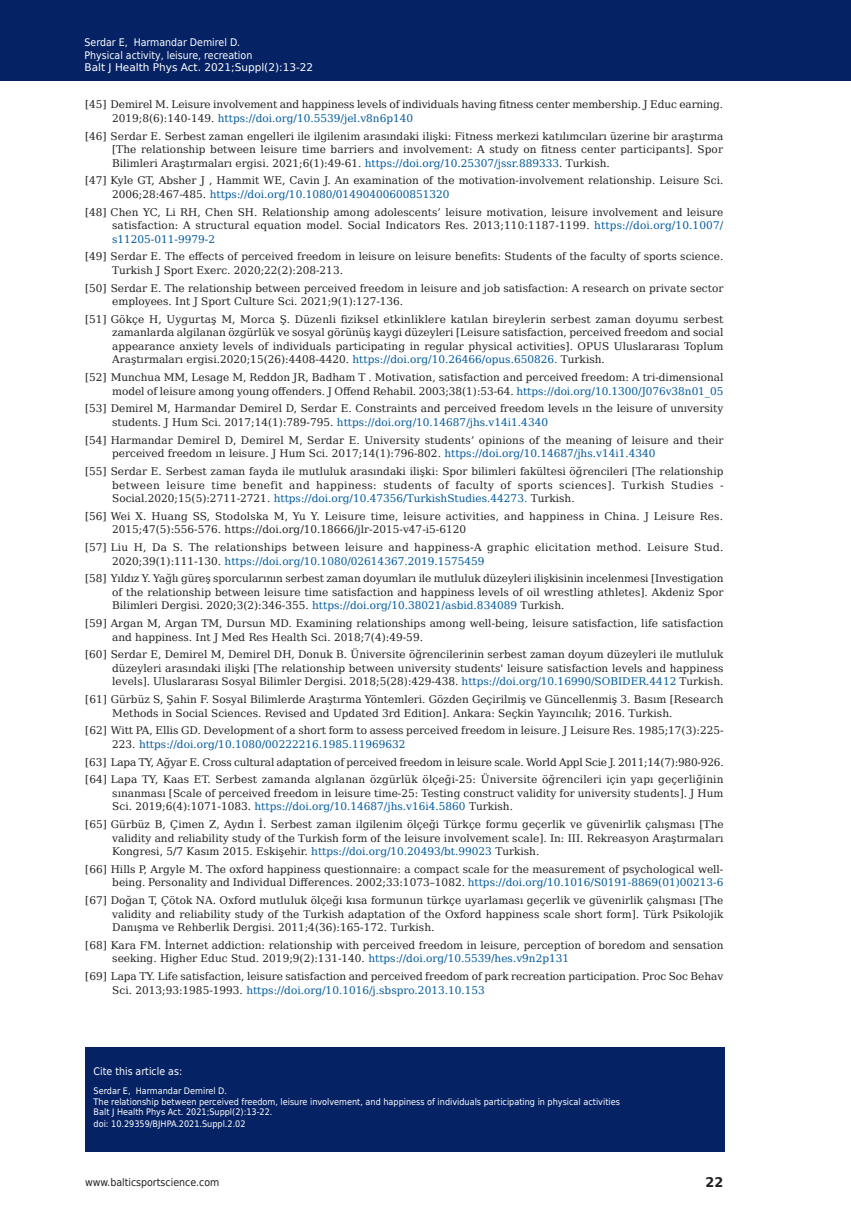
<style>
.page{position:relative;width:851px;height:1212px;background:#fff}
.page>*{position:absolute;margin:0;border:0;box-sizing:border-box;transform-origin:0 0}
.t1{font:700 13.35px "DejaVu Sans";color:#231f20;scale:.96 1}
.t2{font:10.5px/13.5px "DejaVu Serif";color:#231f20}
.t3{font:10.5px/17.7px "DejaVu Serif";letter-spacing:-.02em;color:#231f20}
.t4{font:10.5px/13.5px "DejaVu Serif";letter-spacing:.025em;color:#231f20}
.t5{font:10.5px/12.6px "DejaVu Sans Condensed";color:#fff}
.t6{font:10.5px "DejaVu Sans";color:#fff}
.t7{font:10.5px "DejaVu Sans Condensed";color:#231f20}
.t8{font:9px/10.5px "DejaVu Sans Condensed";color:#fff}
.s1{color:#01599c}
</style>
<div class="page">
<div style="left:0;top:0;width:850px;height:80px;background:#052265"></div>
<div style="left:85px;top:1047px;width:639px;height:104px;background:#052265"></div>
<p class="t5" style="left:84px;top:35px;width:169px">Serdar E, Harmandar Demirel D.<br>Physical activity, leisure, recreation</p>
<p class="t6" style="left:84px;top:59px;width:230px">Balt J Health Phys Act. 2021;Suppl(2):13-22</p>
<p class="t2" style="left:112px;top:97px;width:612px;text-indent:-27px">[45] D emirel M. Leisure involvement and happiness levels of individuals having fitness center membership. J Educ earning.<br>2019;8(6):140-149. <span class="s1">https://doi.org/10.5539/jel.v8n6p140</span></p>
<p class="t2" style="left:112px;top:128px;width:612px;text-align:justify;text-indent:-27px">[46] Serdar E. Serbest zaman engelleri ile ilgilenim arasındaki ilişki: Fitness merkezi katılımcıları üzerine bir araştırma [The relationship between leisure time barriers and involvement: A study on fitness center participants]. Spor Bilimleri Araştırmaları ergisi. 2021;6(1):49-61. <span class="s1">https://doi.org/10.25307/jssr.889333</span>. Turkish.</p>
<p class="t2" style="left:112px;top:173px;width:612px;text-indent:-27px">[47] Kyle GT, Absher J , Hammit WE, Cavin J. An examination of the motivation-involvement relationship. Leisure Sci.<br>2006;28:467-485. <span class="s1">https://doi.org/10.1080/01490400600851320</span></p>
<p class="t2" style="left:112px;top:204px;width:612px;text-align:justify;text-indent:-27px">[48] Chen YC, Li RH, Chen SH. Relationship among adolescents’ leisure motivation, leisure involvement and leisure satisfaction: A structural equation model. Social Indicators Res. 2013;110:1187-1199. <span class="s1">https://doi.org/10.1007/ s11205-011-9979-2</span></p>
<p class="t2" style="left:112px;top:249px;width:612px;text-indent:-27px">[49] Serdar E. The effects of perceived freedom in leisure on leisure benefits: Students of the faculty of sports science.<br>Turkish J Sport Exerc. 2020;22(2):208-213.</p>
<p class="t2" style="left:112px;top:280px;width:612px;text-indent:-27px">[50] Serdar E. The relationship between perceived freedom in leisure and job satisfaction: A research on private sector employees. Int J Sport Culture Sci. 2021;9(1):127-136.</p>
<p class="t2" style="left:112px;top:311px;width:612px;text-align:justify;text-indent:-27px">[51] Gökçe H, Uygurtaş M, Morca Ş. Düzenli fiziksel etkinliklere katılan bireylerin serbest zaman doyumu serbest zamanlarda algilanan özgürlük ve sosyal görünüş kaygi düzeyleri [Leisure satisfaction, perceived freedom and social appearance anxiety levels of individuals participating in regular physical activities]. OPUS Uluslararası Toplum Araştırmaları ergisi.2020;15(26):4408-4420. <span class="s1">https://doi.org/10.26466/opus.650826.</span> Turkish.</p>
<p class="t2" style="left:85px;top:370px;width:639px;text-align:right">[52] Munchua MM, Lesage M, Reddon JR, Badham T . Motivation, satisfaction and perceived freedom: A tri-dimensional model of leisure among young offenders. J Offend Rehabil. 2003;38(1):53-64. <span class="s1">https://doi.org/10.1300/J076v38n01_05</span></p>
<p class="t2" style="left:112px;top:401px;width:612px;text-indent:-27px">[53] D emirel M, Harmandar D emirel D, Serdar E. Constraints and perceived freedom levels ın the leisure of unıversity students. J Hum Sci. 2017;14(1):789-795. <span class="s1">https://doi.org/10.14687/jhs.v14i1.4340</span></p>
<p class="t2" style="left:112px;top:432px;width:612px;text-indent:-27px">[54] Harmandar Demirel D, Demirel M, Serdar E. University students’ opinions of the meaning of leisure and their perceived freedom ın leisure. J Hum Sci. 2017;14(1):796-802. <span class="s1">https://doi.org/10.14687/jhs.v14i1.4340</span></p>
<p class="t2" style="left:112px;top:463px;width:612px;text-align:justify;text-indent:-27px">[55] Serdar E. Serbest zaman fayda ile mutluluk arasındaki ilişki: Spor bilimleri fakültesi öğrencileri [The relationship between leisure time benefit and happiness: students of faculty of sports sciences]. Turkish Studies - Social.2020;15(5):2711-2721. <span class="s1">https://doi.org/10.47356/TurkishStudies.44273.</span> Turkish.</p>
<p class="t2" style="left:112px;top:508px;width:612px;text-indent:-27px">[56] Wei X. Huang SS, Stodolska M, Yu Y. Leisure time, leisure activities, and happiness in China. J Leisure Res.<br>2015;47(5):556-576. https://doi.org/10.18666/jlr-2015-v47-i5-6120</p>
<p class="t4" style="left:112px;top:539px;width:612px;text-indent:-27px">[57] Liu H, Da S. The relationships between leisure and happiness-A graphic elicitation method. Leisure Stud.<br>2020;39(1):111-130. <span class="s1">https://doi.org/10.1080/02614367.2019.1575459</span></p>
<p class="t2" style="left:112px;top:571px;width:612px;text-align:justify;text-indent:-27px">[58] Yıldız Y. Yağlı güreş sporcularının serbest zaman doyumları ile mutluluk düzeyleri ilişkisinin incelenmesi [Investigation of the relationship between leisure time satisfaction and happiness levels of oil wrestling athletes]. Akdeniz Spor Bilimleri Dergisi. 2020;3(2):346-355. <span class="s1">https://doi.org/10.38021/asbid.834089</span> Turkish.</p>
<p class="t2" style="left:112px;top:616px;width:612px;text-indent:-27px">[59] Argan M, Argan TM, Dursun MD . Examining relationships among well-being, leisure satisfaction, life satisfaction and happiness. Int J Med Res Health Sci. 2018;7(4):49-59.</p>
<p class="t2" style="left:112px;top:647px;width:612px;text-align:justify;text-indent:-27px">[60] Serdar E, D emirel M, D emirel D H, D onuk B. Üniversite öğrencilerinin serbest zaman doyum düzeyleri ile mutluluk düzeyleri arasındaki ilişki [The relationship between university students' leisure satisfaction levels and happiness levels]. Uluslararası Sosyal Bilimler Dergisi. 2018;5(28):429-438. <span class="s1">https://doi.org/10.16990/SOBIDER.4412</span> Turkish.</p>
<p class="t2" style="left:112px;top:692px;width:612px;text-indent:-27px">[61] Gürbüz S, Şahin F. Sosyal Bilimlerde Araştırma Yöntemleri. Gözden Geçirilmiş ve Güncellenmiş 3. Basım [Research<br>Methods in Social Sciences. Revised and Updated 3rd Edition]. Ankara: Seçkin Yayıncılık; 2016. Turkish.</p>
<p class="t2" style="left:112px;top:723px;width:612px;text-indent:-27px">[62] Witt PA, Ellis GD. Development of a short form to assess perceived freedom in leisure. J Leisure Res. 1985;17(3):225-<br>223. <span class="s1">https://doi.org/10.1080/00222216.1985.11969632</span></p>
<p class="t3" style="left:85px;top:752px;width:639px">[63] Lapa TY, Ağyar E. Cross cultural adaptation of perceived freedom in leisure scale. World Appl Scie J. 2011;14(7):980-926. [64] Lapa TY, Kaas ET. Serbest zamanda algılanan özgürlük ölçeği-25: Üniversite öğrencileri için yapı geçerliğinin</p>
<p class="t2" style="left:112px;top:785px;width:612px">sınanması [Scale of perceived freedom in leisure time-25: Testing construct validity for university students]. J Hum<br>Sci. 2019;6(4):1071-1083. <span class="s1">https://doi.org/10.14687/jhs.v16i4.5860</span> Turkish.</p>
<p class="t2" style="left:112px;top:817px;width:612px;text-align:justify;text-indent:-27px">[65] Gürbüz B, Çimen Z, Aydın İ. Serbest zaman ilgilenim ölçeği Türkçe formu geçerlik ve güvenirlik çalışması [The validity and reliability study of the Turkish form of the leisure involvement scale]. In: III. Rekreasyon Araştırmaları Kongresi, 5/7 Kasım 2015. Eskişehir. <span class="s1">https://doi.org/10.20493/bt.99023</span> Turkish.</p>
<p class="t2" style="left:85px;top:861px;width:639px;text-align:right">[66] Hills P, Argyle M. The oxford happiness questionnaire: a compact scale for the measurement of psychological well&shy;being. Personality and Individual Differences. 2002;33:1073–1082. <span class="s1">https://doi.org/10.1016/S0191-8869(01)00213-6</span></p>
<p class="t2" style="left:112px;top:893px;width:612px;text-align:justify;text-indent:-27px">[67] D oğan T, Çötok NA. Oxford mutluluk ölç eği kısa formunun türkçe uyarlaması geç erlik ve güvenirlik ç alışması [The validity and reliability study of the Turkish adaptation of the Oxford happiness scale short form]. Türk Psikolojik Danışma ve Rehberlik Dergisi. 2011;4(36):165-172. Turkish.</p>
<p class="t2" style="left:112px;top:937px;width:612px;text-indent:-27px">[68] Kara FM. İnternet addiction: relationship with perceived freedom in leisure, perception of boredom and sensation seeking. Higher Educ Stud. 2019;9(2):131-140. <span class="s1">https://doi.org/10.5539/hes.v9n2p131</span></p>
<p class="t2" style="left:112px;top:969px;width:612px;text-indent:-27px">[69] Lapa TY. Life satisfaction, leisure satisfaction and perceived freedom of park recreation participation. Proc Soc Behav<br>Sci. 2013;93:1985-1993. <span class="s1">https://doi.org/10.1016/j.sbspro.2013.10.153</span></p>
<p class="t5" style="left:94px;top:1065px;width:90px">Cite this article as:</p>
<p class="t8" style="left:94px;top:1085px;width:528px">Serdar E, Harmandar Demirel D.<br>The relationship between perceived freedom, leisure involvement, and happiness of individuals participating in physical activities<br>Balt J Health Phys Act. 2021;Suppl(2):13-22.</p>
<p class="t8" style="left:94px;top:1118px;width:153px">doi: 10.29359/BJHPA.2021.Suppl.2.02</p>
<p class="t7" style="left:85px;top:1174px;width:136px">www.balticsportscience.com</p>
<p class="t1" style="left:705px;top:1172px;width:20px">22</p>
</div>
